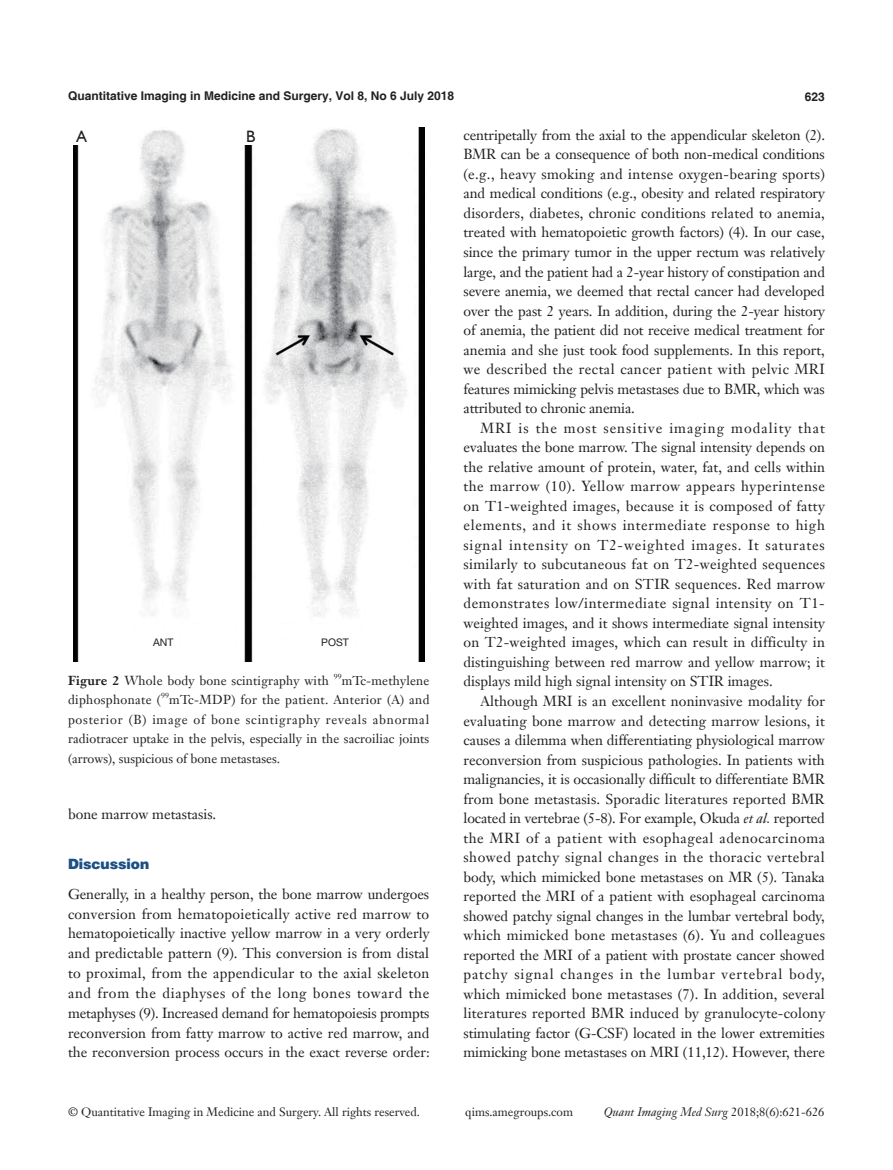
<style>
.page{position:relative;width:893px;height:1170px;background:#fff}
.page>*{position:absolute;margin:0;border:0;box-sizing:border-box;transform-origin:0 0}
.t1{font:16.5px "Humanist 521 BT";color:#231f20}
.t2{font:14.25px/19.5px "Janson Text LT";color:#231f20;text-align:justify}
.t3{font:900 14.25px "Helvetica";color:#1c5085}
.t4{font:12.75px/19.5px "Janson Text LT";letter-spacing:.015em;color:#231f20;text-align:justify}
.t5{font:12px "Janson Text LT";color:#231f20}
.t6{font:700 12px "Helvetica";color:#231f20}
.t7{font:italic 12px "Janson Text LT";color:#231f20}
.t8{font:10.5px "Helvetica Neue LT Pro";color:#231f20}
.t9{font:7.5px "Janson Text LT";color:#231f20}
.s1{font-weight:700}
.s2{font-style:italic}
.s3{font-style:normal}
</style>
<div class="page">
<img style="left:73px;top:128px;width:351px;height:533px">
<div style="left:147px;top:632px;width:32px;height:19px;background:#fff"></div>
<div style="left:315px;top:632px;width:40px;height:19px;background:#fff"></div>
<div style="left:73px;top:128px;width:17px;height:17px;background:#fff"></div>
<div style="left:242px;top:128px;width:17px;height:17px;background:#fff"></div>
<p class="t6" style="left:68px;top:88px;width:388px">Quantitative Imaging in Medicine and Surgery, Vol 8, No 6 July 2018</p>
<p class="t6" style="left:805px;top:89px;width:22px">623</p>
<p class="t1" style="left:76px;top:126px;width:12px">A</p>
<p class="t1" style="left:246px;top:126px;width:11px">B</p>
<p class="t8" style="left:153px;top:635px;width:22px">ANT</p>
<p class="t8" style="left:321px;top:635px;width:29px">POST</p>
<p class="t4" style="left:68px;top:670px;width:262px"><span class="s1">Figure 2</span> Whole body bone scintigraphy with</p>
<p class="t9" style="left:334px;top:671px;width:9px">99</p>
<p class="t4" style="left:342px;top:670px;width:89px">mTc-methylene</p>
<p class="t4" style="left:68px;top:690px;width:94px">diphosphonate (</p>
<p class="t9" style="left:161px;top:690px;width:9px">99</p>
<p class="t4" style="left:68px;top:690px;width:363px;text-indent:101px">mTc-MDP) for the patient. Anterior (A) and posterior (B) image of bone scintigraphy reveals abnormal radiotracer uptake in the pelvis, especially in the sacroiliac joints (arrows), suspicious of bone metastases.</p>
<p class="t2" style="left:68px;top:804px;width:150px">bone marrow metastasis.</p>
<p class="t3" style="left:68px;top:854px;width:83px">Discussion</p>
<p class="t2" style="left:68px;top:883px;width:363px">Generally, in a healthy person, the bone marrow undergoes conversion from hematopoietically active red marrow to hematopoietically inactive yellow marrow in a very orderly and predictable pattern (9). This conversion is from distal to proximal, from the appendicular to the axial skeleton and from the diaphyses of the long bones toward the metaphyses (9). Increased demand for hematopoiesis prompts reconversion from fatty marrow to active red marrow, and the reconversion process occurs in the exact reverse order:</p>
<p class="t2" style="left:463px;top:125px;width:363px">centripetally from the axial to the appendicular skeleton (2).<br>BMR can be a consequence of both non-medical conditions (e.g., heavy smoking and intense oxygen-bearing sports) and medical conditions (e.g., obesity and related respiratory disorders, diabetes, chronic conditions related to anemia, treated with hematopoietic growth factors) (4). In our case, since the primary tumor in the upper rectum was relatively large, and the patient had a 2-year history of constipation and severe anemia, we deemed that rectal cancer had developed over the past 2 years. In addition, during the 2-year history of anemia, the patient did not receive medical treatment for anemia and she just took food supplements. In this report, we described the rectal cancer patient with pelvic MRI features mimicking pelvis metastases due to BMR, which was attributed to chronic anemia.</p>
<p class="t2" style="left:463px;top:418px;width:363px;text-indent:17px">MRI is the most sensitive imaging modality that evaluates the bone marrow. The signal intensity depends on the relative amount of protein, water, fat, and cells within the marrow (10). Yellow marrow appears hyperintense on T1-weighted images, because it is composed of fatty elements, and it shows intermediate response to high signal intensity on T2-weighted images. It saturates similarly to subcutaneous fat on T2-weighted sequences with fat saturation and on STIR sequences. Red marrow demonstrates low/intermediate signal intensity on T1- weighted images, and it shows intermediate signal intensity on T2-weighted images, which can result in difficulty in distinguishing between red marrow and yellow marrow; it displays mild high signal intensity on STIR images.</p>
<p class="t2" style="left:463px;top:691px;width:363px;text-indent:17px">Although MRI is an excellent noninvasive modality for evaluating bone marrow and detecting marrow lesions, it causes a dilemma when differentiating physiological marrow reconversion from suspicious pathologies. In patients with malignancies, it is occasionally difficult to differentiate BMR from bone metastasis. Sporadic literatures reported BMR located in vertebrae (5-8). For example, Okuda <span class="s2">et al.</span> reported the MRI of a patient with esophageal adenocarcinoma showed patchy signal changes in the thoracic vertebral body, which mimicked bone metastases on MR (5). Tanaka reported the MRI of a patient with esophageal carcinoma showed patchy signal changes in the lumbar vertebral body, which mimicked bone metastases (6). Yu and colleagues reported the MRI of a patient with prostate cancer showed patchy signal changes in the lumbar vertebral body, which mimicked bone metastases (7). In addition, several literatures reported BMR induced by granulocyte-colony stimulating factor (G-CSF) located in the lower extremities mimicking bone metastases on MRI (11,12). However, there</p>
<p class="t5" style="left:68px;top:1104px;width:354px">© Quantitative Imaging in Medicine and Surgery. All rights reserved.</p>
<p class="t5" style="left:465px;top:1104px;width:109px">qims.amegroups.com</p>
<p class="t7" style="left:604px;top:1104px;width:222px">Quant Imaging Med Surg <span class="s3">2018;8(6):621-626</span></p>
</div>
